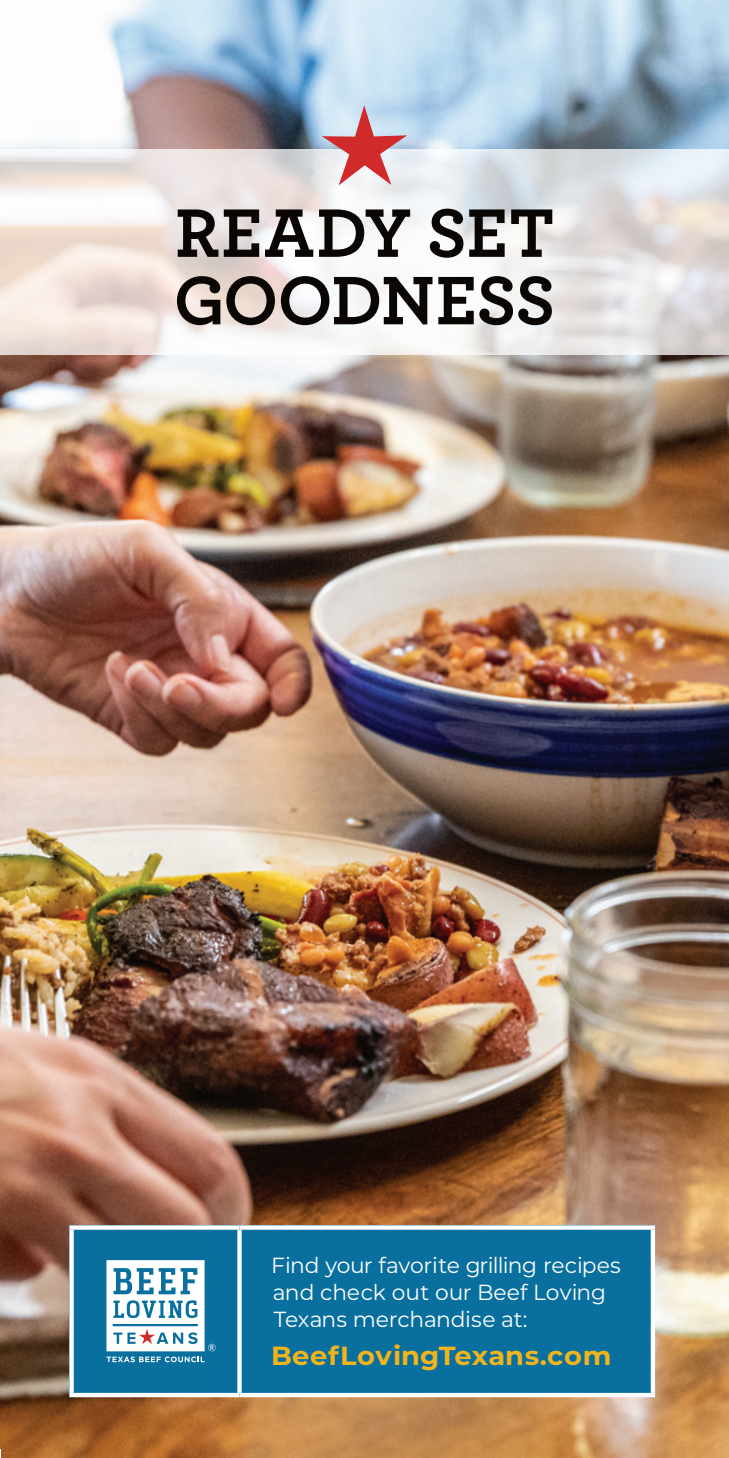
<style>
.page{position:relative;width:729px;height:1458px;background:#fff}
.page>*{position:absolute;margin:0;border:0;box-sizing:border-box;transform-origin:0 0}
.t1{font:700 72px/67.5px "Archer";letter-spacing:-.01em;color:#0a0604}
.t2{font:700 26.1px "Montserrat";letter-spacing:.01em;color:#f1b41c;scale:1.04 1}
.t3{font:21.82px/27.2px "Montserrat";letter-spacing:-.01em;color:#fff}
</style>
<div class="page">
<img style="left:0;top:0;width:729px;height:1458px">
<svg style="left:0;top:149px;width:729px;height:206px"></svg>
<svg style="left:322px;top:105px;width:85px;height:80px;background:#d6acb4"></svg>
<div style="left:69px;top:1225px;width:586px;height:172px;background:#086f9e"></div>
<div style="left:69px;top:1225px;width:171px;height:5px;background:#fff"></div>
<div style="left:69px;top:1230px;width:5px;height:163px;background:#fff"></div>
<div style="left:240px;top:1225px;width:415px;height:5px;background:#fff"></div>
<div style="left:237px;top:1230px;width:5px;height:163px;background:#fff"></div>
<hr style="left:651px;top:1230px;width:4px;height:163px;background:#fff">
<hr style="left:69px;top:1393px;width:171px;height:4px;background:#fff">
<hr style="left:240px;top:1393px;width:415px;height:4px;background:#fff">
<svg style="left:107px;top:1357px;width:98px;height:5px"></svg>
<svg style="left:106px;top:1260px;width:110px;height:91px"></svg>
<h1 class="t1" style="left:174px;top:194px;width:383px">READY SET<br>GOODNESS</h1>
<p class="t3" style="left:271px;top:1251px;width:351px">Find your favorite grilling recipes and check out our Beef Loving<br>Texans merchandise at:</p>
<p class="t2" style="left:271px;top:1337px;width:329px">BeefLovingTexans.com</p>
</div>
